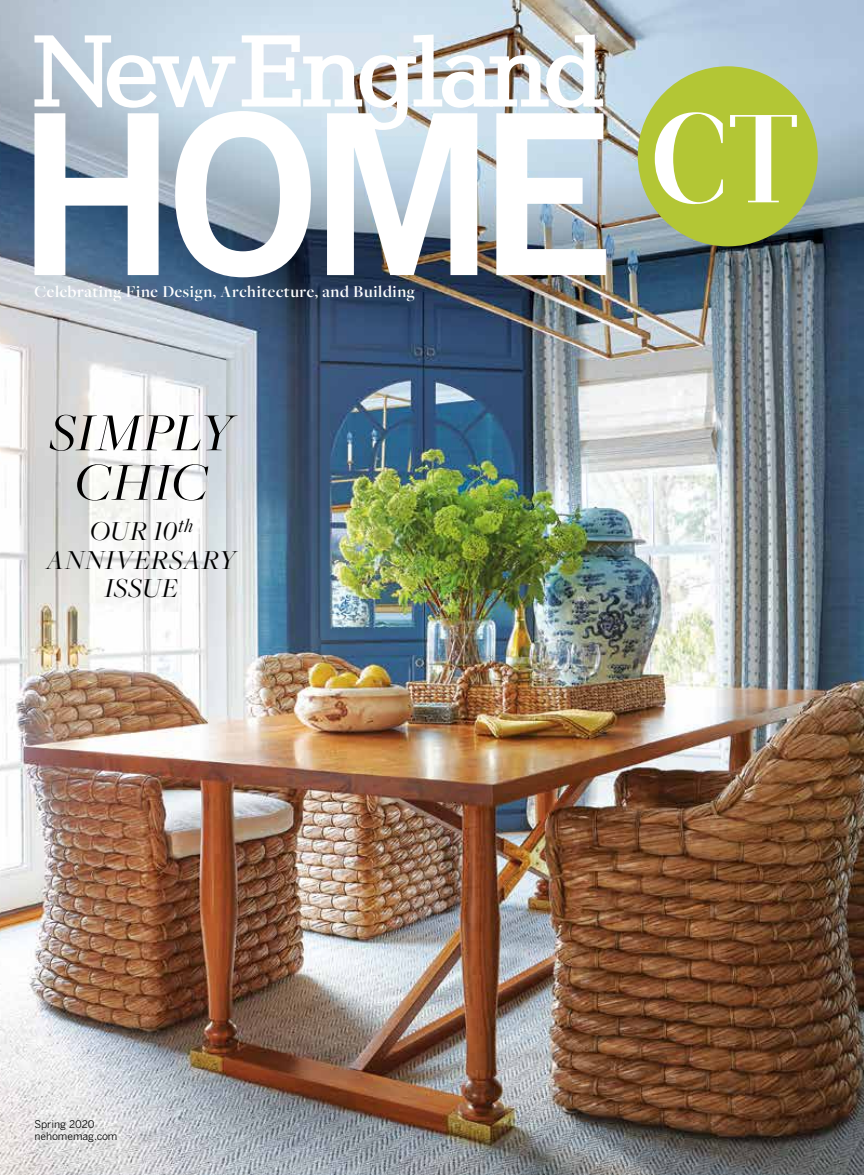
<style>
.page{position:relative;width:864px;height:1175px;background:#fff}
.page>*{position:absolute;margin:0;border:0;box-sizing:border-box;transform-origin:0 0}
.t1{font:600 121.5px "Salinas";color:#fff;scale:.9 1}
.t2{font:italic 55.5px/49.5px "Freight Big Pro";letter-spacing:.01em;color:#000;text-align:center}
.t3{font:italic 28.5px/28.5px "Freight Big Pro";letter-spacing:.025em;color:#000;text-align:center}
.t4{font:600 17.25px "Freight Big Pro";letter-spacing:.035em;color:#fff}
.t5{font:10.5px/12px "Benton Gothic";letter-spacing:-.01em;color:#000}
.s1{font-size:120px}
</style>
<div class="page">
<img style="left:0;top:0;width:864px;height:1174px">
<div style="left:638px;top:66px;width:180px;height:180px;background:#b3c635;border-radius:50%"></div>
<svg style="left:34px;top:111px;width:572px;height:166px"></svg>
<svg style="left:34px;top:35px;width:201px;height:73px"></svg>
<svg style="left:242px;top:34px;width:361px;height:96px"></svg>
<p class="t4" style="left:34px;top:280px;width:382px">Celebrating Fine Design, Architecture, and Building</p>
<h2 class="t2" style="left:49px;top:406px;width:186px">SIMPLY<br>CHIC</h2>
<h3 class="t3" style="left:47px;top:516px;width:191px">OUR 10<sup>th<br></sup>ANNIVERSARY<br>ISSUE</h3>
<p class="t5" style="left:34px;top:1117px;width:84px">Spring 2020 nehomemag.com</p>
<h1 class="t1" style="left:650px;top:89px;width:167px">C<span class="s1">T</span></h1>
</div>
